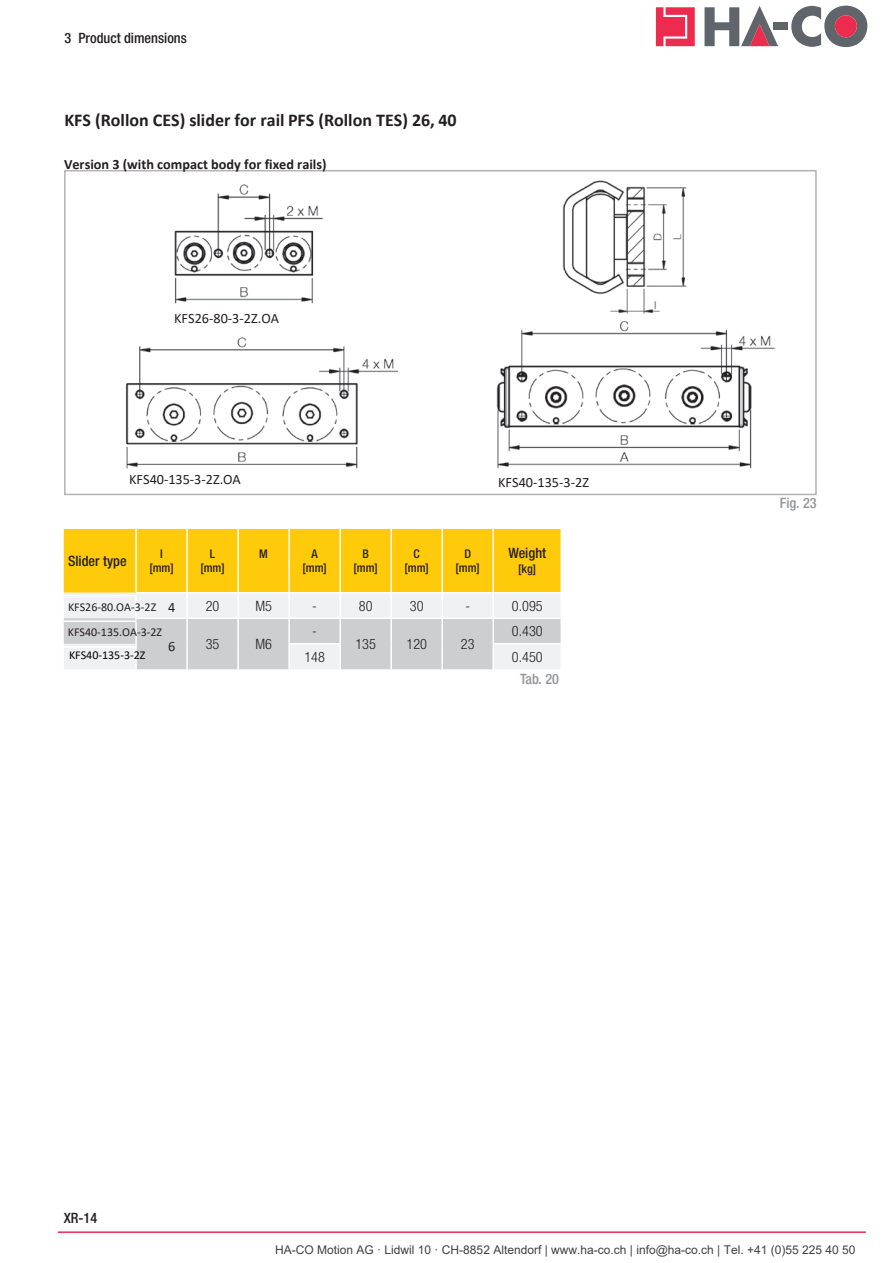
<style>
.page{position:relative;width:893px;height:1263px;background:#fff}
.page>*{position:absolute;margin:0;border:0;box-sizing:border-box;transform-origin:0 0}
.t1{font:700 18px "Calibri";color:#231f20}
.t2{font:14.25px "Calibri";color:#231f20}
.t3{font:300 condensed 14.25px "Helvetica Neue LT Std";color:#231f20}
.t4{font:500 condensed 14.25px "Helvetica Neue LT Std";color:#231f20}
.t5{font:700 14.25px "Calibri";color:#231f20}
.t6{font:500 condensed 14.25px "Helvetica Neue LT Std";color:#939598}
.t7{font:12px "Arial";color:#404040}
.t8{font:500 condensed 12px/14.4px "Helvetica Neue LT Std";color:#231f20;text-align:center}
.t9{font:12px/24.3px "Calibri";color:#231f20}
.t10{font:12px "Calibri";color:#000}
</style>
<div class="page">
<img style="left:126px;top:337px;width:273px;height:132px">
<img style="left:496px;top:313px;width:280px;height:156px">
<img style="left:174px;top:184px;width:149px;height:120px">
<img style="left:562px;top:180px;width:125px;height:133px">
<div style="left:64px;top:170px;width:753px;height:325px;border:2px solid #b2b3b7"></div>
<svg style="left:64px;top:529px;width:497px;height:140px"></svg>
<svg style="left:656px;top:7px;width:39px;height:39px"></svg>
<svg style="left:704px;top:6px;width:74px;height:40px"></svg>
<div style="left:773px;top:22px;width:15px;height:8px;background:#60656c"></div>
<svg style="left:791px;top:6px;width:77px;height:41px"></svg>
<hr style="left:58px;top:1231px;width:808px;height:2px;background:#ed2b4e">
<hr style="left:64px;top:595px;width:72px;height:1px;background:#fff">
<hr style="left:135px;top:596px;width:2px;height:24px;background:#fff">
<hr style="left:64px;top:620px;width:72px;height:2px;background:#fff">
<hr style="left:135px;top:622px;width:2px;height:24px;background:#fff">
<hr style="left:135px;top:647px;width:2px;height:25px;background:#fff">
<hr style="left:64px;top:646px;width:73px;height:1px;background:#fff">
<p class="t4" style="left:64px;top:29px;width:124px">3 Product dimensions</p>
<h1 class="t1" style="left:64px;top:107px;width:394px">KFS (Rollon CES) slider for rail PFS (Rollon TES) 26, 40</h1>
<p class="t5" style="left:64px;top:154px;width:264px">Version 3 (with compact body for fixed rails)</p>
<p class="t2" style="left:174px;top:309px;width:106px">KFS26-80-3-2Z.OA</p>
<p class="t2" style="left:129px;top:469px;width:113px">KFS40-135-3-2Z.OA</p>
<p class="t2" style="left:498px;top:472px;width:92px">KFS40-135-3-2Z</p>
<p class="t4" style="left:68px;top:552px;width:60px">Slider type</p>
<p class="t8" style="left:149px;top:546px;width:26px">I [mm]</p>
<p class="t8" style="left:200px;top:546px;width:26px">L [mm]</p>
<p class="t8" style="left:259px;top:546px;width:10px">M</p>
<p class="t8" style="left:302px;top:546px;width:26px">A [mm]</p>
<p class="t8" style="left:353px;top:546px;width:26px">B [mm]</p>
<p class="t8" style="left:404px;top:546px;width:26px">C [mm]</p>
<p class="t8" style="left:456px;top:546px;width:26px">D [mm]</p>
<p class="t4" style="left:508px;top:545px;width:39px">Weight</p>
<p class="t8" style="left:518px;top:561px;width:20px">[kg]</p>
<p class="t2" style="left:168px;top:598px;width:9px">4</p>
<p class="t2" style="left:168px;top:636px;width:9px">6</p>
<p class="t9" style="left:68px;top:595px;width:96px">KFS26-80.OA-3-2Z<br>KFS40-135.OA-3-2Z</p>
<p class="t10" style="left:69px;top:647px;width:78px">KFS40-135-3-2Z</p>
<p class="t3" style="left:206px;top:597px;width:15px">20</p>
<p class="t3" style="left:255px;top:597px;width:18px">M5</p>
<p class="t3" style="left:312px;top:597px;width:6px">-</p>
<p class="t3" style="left:359px;top:597px;width:15px">80</p>
<p class="t3" style="left:410px;top:597px;width:15px">30</p>
<p class="t3" style="left:465px;top:597px;width:6px">-</p>
<p class="t3" style="left:512px;top:597px;width:32px">0.095</p>
<p class="t3" style="left:206px;top:636px;width:15px">35</p>
<p class="t3" style="left:255px;top:636px;width:18px">M6</p>
<p class="t3" style="left:512px;top:623px;width:32px">0.430</p>
<p class="t3" style="left:312px;top:623px;width:6px">-</p>
<p class="t3" style="left:355px;top:636px;width:22px">135</p>
<p class="t3" style="left:406px;top:636px;width:22px">120</p>
<p class="t3" style="left:461px;top:636px;width:15px">23</p>
<p class="t3" style="left:304px;top:649px;width:22px">148</p>
<p class="t3" style="left:512px;top:649px;width:32px">0.450</p>
<p class="t6" style="left:520px;top:670px;width:40px">Tab. 20</p>
<p class="t6" style="left:780px;top:494px;width:38px">Fig. 23</p>
<p class="t4" style="left:64px;top:1210px;width:35px">XR-14</p>
<p class="t7" style="left:275px;top:1242px;width:582px">HA-CO Motion AG · Lidwil 10 · CH-8852 Altendorf | www.ha-co.ch | info@ha-co.ch | Tel. +41 (0)55 225 40 50</p>
</div>
